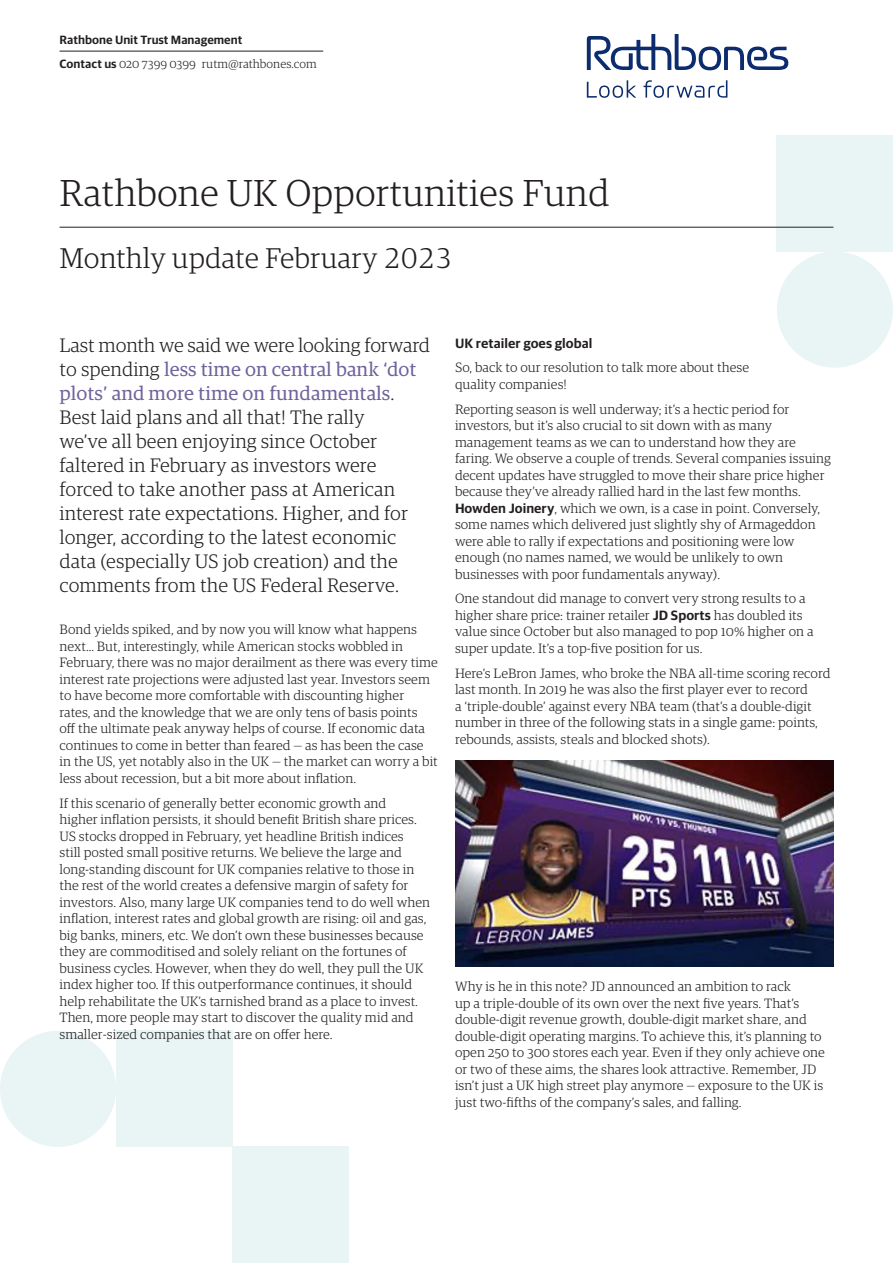
<style>
.page{position:relative;width:893px;height:1263px;background:#fff}
.page>*{position:absolute;margin:0;border:0;box-sizing:border-box;transform-origin:0 0}
.t1{font:300 37.5px "Guardian RTB Egyp";color:#231f20}
.t2{font:300 28.5px "Guardian RTB Egyp";color:#231f20}
.Intro_Para{font:300 19.5px/24px "Guardian RTB Egyp";color:#231f20}
.Body_text_9_11{font:300 13.5px/16.5px "Guardian RTB Egyp";color:#231f20}
.Body_text_headings_b{font:600 13.5px "Guardian RTB Sans";color:#231f20}
.t3{font:300 12px "Guardian RTB Egyp";color:#231f20}
.t4{font:600 12px "Guardian RTB Sans";color:#231f20}
.s1{font-family:"Guardian RTB Sans";font-weight:600}
.s2{font-weight:400;color:#70629b}
</style>
<div class="page">
<div style="left:777px;top:252px;width:116px;height:116px;background:#e8f5f4;border-radius:50%"></div>
<div style="left:777px;top:135px;width:116px;height:117px;background:#e8f5f4"></div>
<svg style="left:587px;top:34px;width:201px;height:64px"></svg>
<hr style="left:60px;top:51px;width:263px;height:1px;background:#231f20">
<hr style="left:60px;top:227px;width:773px;height:1px;background:#231f20">
<div style="left:116px;top:1031px;width:116px;height:116px;background:#e8f5f4"></div>
<div style="left:0;top:1031px;width:116px;height:116px;background:#e8f5f4;border-radius:50%"></div>
<div style="left:232px;top:1147px;width:116px;height:116px;background:#e8f5f4"></div>
<img style="left:455px;top:760px;width:378px;height:206px">
<p class="t4" style="left:60px;top:31px;width:184px">Rathbone Unit Trust Management</p>
<p class="t3" style="left:60px;top:56px;width:259px"><span class="s1">Contact us</span> 020 7399 0399 rutm@rathbones.com</p>
<p class="t1" style="left:60px;top:168px;width:552px">Rathbone UK Opportunities Fund</p>
<p class="t2" style="left:60px;top:239px;width:394px">Monthly update February 2023</p>
<p class="Intro_Para" style="left:60px;top:333px;width:372px">Last month we said we were looking forward to spending <span class="s2">less time on central bank ‘dot plots’ and more time on fundamentals</span>.<br>Best laid plans and all that! The rally<br>we’ve all been enjoying since October faltered in February as investors were forced to take another pass at American interest rate expectations. Higher, and for longer, according to the latest economic data (especially US job creation) and the comments from the US Federal Reserve.</p>
<p class="Body_text_9_11" style="left:60px;top:621px;width:380px">Bond yields spiked, and by now you will know what happens next… But, interestingly, while American stocks wobbled in February, there was no major derailment as there was every time interest rate projections were adjusted last year. Investors seem to have become more comfortable with discounting higher rates, and the knowledge that we are only tens of basis points<br>off the ultimate peak anyway helps of course. If economic data continues to come in better than feared — as has been the case in the US, yet notably also in the UK — the market can worry a bit less about recession, but a bit more about inflation.</p>
<p class="Body_text_9_11" style="left:60px;top:794px;width:372px">If this scenario of generally better economic growth and<br>higher inflation persists, it should benefit British share prices.<br>US stocks dropped in February, yet headline British indices<br>still posted small positive returns. We believe the large and long-standing discount for UK companies relative to those in the rest of the world creates a defensive margin of safety for investors. Also, many large UK companies tend to do well when inflation, interest rates and global growth are rising: oil and gas, big banks, miners, etc. We don’t own these businesses because they are commoditised and solely reliant on the fortunes of business cycles. However, when they do well, they pull the UK index higher too. If this outperformance continues, it should help rehabilitate the UK’s tarnished brand as a place to invest.<br>Then, more people may start to discover the quality mid and smaller‑sized companies that are on offer here.</p>
<p class="Body_text_headings_b" style="left:455px;top:333px;width:139px">UK retailer goes global</p>
<p class="Body_text_9_11" style="left:455px;top:359px;width:296px">So, back to our resolution to talk more about these quality companies!</p>
<p class="Body_text_9_11" style="left:455px;top:400px;width:377px">Reporting season is well underway; it’s a hectic period for investors, but it’s also crucial to sit down with as many management teams as we can to understand how they are faring. We observe a couple of trends. Several companies issuing decent updates have struggled to move their share price higher because they’ve already rallied hard in the last few months.<br><span class="s1">Howden Joinery</span>, which we own, is a case in point. Conversely, some names which delivered just slightly shy of Armageddon were able to rally if expectations and positioning were low enough (no names named, we would be unlikely to own businesses with poor fundamentals anyway).</p>
<p class="Body_text_9_11" style="left:455px;top:590px;width:360px">One standout did manage to convert very strong results to a higher share price: trainer retailer <span class="s1">JD Sports</span> has doubled its value since October but also managed to pop 10% higher on a super update. It’s a top-five position for us.</p>
<p class="Body_text_9_11" style="left:455px;top:664px;width:377px">Here’s LeBron James, who broke the NBA all-time scoring record last month. In 2019 he was also the first player ever to record<br>a ‘triple-double’ against every NBA team (that’s a double-digit number in three of the following stats in a single game: points, rebounds, assists, steals and blocked shots).</p>
<p class="Body_text_9_11" style="left:455px;top:977px;width:372px">Why is he in this note? JD announced an ambition to rack<br>up a triple-double of its own over the next five years. That’s double‑digit revenue growth, double-digit market share, and double-digit operating margins. To achieve this, it’s planning to open 250 to 300 stores each year. Even if they only achieve one or two of these aims, the shares look attractive. Remember, JD isn’t just a UK high street play anymore — exposure to the UK is just two‑fifths of the company’s sales, and falling.</p>
</div>
